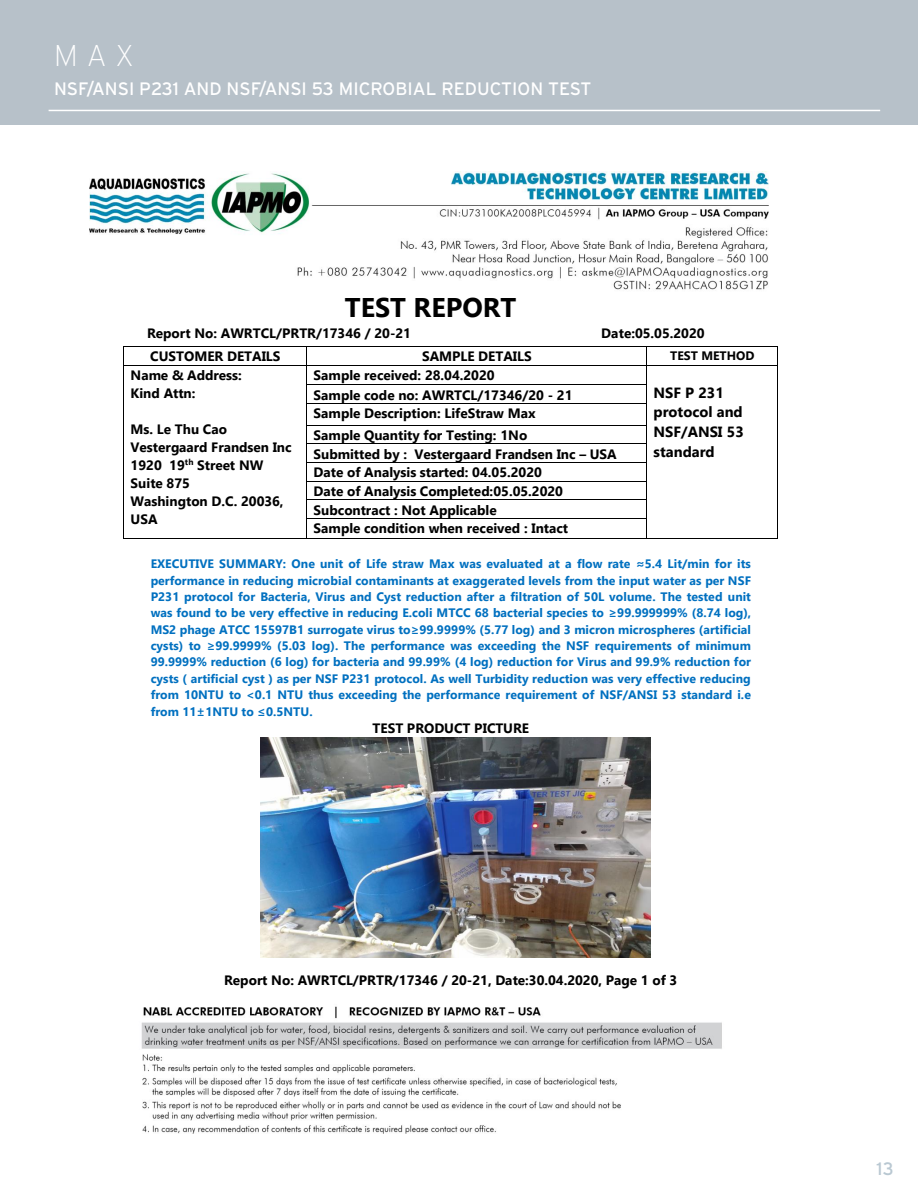
<style>
.page{position:relative;width:918px;height:1188px;background:#fff}
.page>*{position:absolute;margin:0;border:0;box-sizing:border-box;transform-origin:0 0}
.t1{font:200 30px "Interstate";color:#fff}
.t2{font:700 27px "Gadugi";color:#000}
.t3{font:18px "Interstate";color:#fff}
.t4{font:18px "Interstate";color:#b9c8d2}
.t5{font:700 14.7px/19.6px "Gadugi";color:#000}
.t6{font:700 13.65px/18px "Gadugi";color:#000}
.t7{font:700 12.3px/16.4px "Gadugi";color:#0070c0;text-align:justify}
.t8{font:700 12.3px "Gadugi";color:#000}
</style>
<div class="page">
<div style="left:0;top:0;width:918px;height:125px;background:#b7c1c9"></div>
<img style="left:90px;top:171px;width:679px;height:963px">
<hr style="left:124px;top:346px;width:182px;height:1px;background:#000">
<hr style="left:307px;top:346px;width:340px;height:1px;background:#000">
<hr style="left:647px;top:346px;width:130px;height:1px;background:#000">
<hr style="left:124px;top:365px;width:182px;height:1px;background:#000">
<hr style="left:307px;top:365px;width:340px;height:1px;background:#000">
<hr style="left:647px;top:365px;width:130px;height:1px;background:#000">
<hr style="left:307px;top:384px;width:340px;height:1px;background:#000">
<hr style="left:307px;top:403px;width:340px;height:1px;background:#000">
<hr style="left:307px;top:425px;width:340px;height:1px;background:#000">
<hr style="left:307px;top:444px;width:340px;height:1px;background:#000">
<hr style="left:307px;top:462px;width:340px;height:1px;background:#000">
<hr style="left:307px;top:481px;width:340px;height:1px;background:#000">
<hr style="left:307px;top:499px;width:340px;height:1px;background:#000">
<hr style="left:307px;top:518px;width:340px;height:1px;background:#000">
<svg style="left:124px;top:347px;width:1px;height:191px"></svg>
<hr style="left:124px;top:538px;width:182px;height:1px;background:#000">
<svg style="left:306px;top:346px;width:1px;height:193px"></svg>
<hr style="left:307px;top:538px;width:340px;height:1px;background:#000">
<svg style="left:647px;top:347px;width:1px;height:191px"></svg>
<hr style="left:647px;top:538px;width:130px;height:1px;background:#000">
<svg style="left:777px;top:346px;width:1px;height:193px"></svg>
<img style="left:260px;top:737px;width:391px;height:221px">
<hr style="left:49px;top:110px;width:831px;height:1px;background:#fff">
<h1 class="t1" style="left:54px;top:40px;width:82px">MAX</h1>
<h3 class="t3" style="left:54px;top:79px;width:539px">NSF/ANSI P231 AND NSF/ANSI 53 MICROBIAL REDUCTION TEST</h3>
<h2 class="t2" style="left:345px;top:291px;width:173px">TEST REPORT</h2>
<p class="t6" style="left:147px;top:324px;width:266px">Report No: AWRTCL/PRTR/17346 / 20-21</p>
<p class="t6" style="left:601px;top:324px;width:105px">Date:05.05.2020</p>
<p class="t6" style="left:150px;top:348px;width:132px">CUSTOMER DETAILS</p>
<p class="t6" style="left:422px;top:348px;width:111px">SAMPLE DETAILS</p>
<p class="t8" style="left:670px;top:348px;width:86px">TEST METHOD</p>
<p class="t6" style="left:131px;top:366px;width:113px">Name &amp; Address:<br>Kind Attn:</p>
<p class="t6" style="left:131px;top:420px;width:163px">Ms. Le Thu Cao<br>Vestergaard Frandsen Inc<br>1920 19<sup>th</sup> Street NW<br>Suite 875<br>Washington D.C. 20036,<br>USA</p>
<p class="t6" style="left:314px;top:366px;width:183px">Sample received: 28.04.2020</p>
<p class="t5" style="left:654px;top:383px;width:92px">NSF P 231 protocol and<br>NSF/ANSI 53 standard</p>
<p class="t6" style="left:314px;top:385px;width:260px;line-height:18.6px">Sample code no: AWRTCL/17346/20 - 21<br>Sample Description: LifeStraw Max</p>
<p class="t6" style="left:314px;top:426px;width:305px;line-height:18.6px">Sample Quantity for Testing: 1No<br>Submitted by : Vestergaard Frandsen Inc – USA Date of Analysis started: 04.05.2020<br>Date of Analysis Completed:05.05.2020<br>Subcontract : Not Applicable<br>Sample condition when received : Intact</p>
<p class="t7" style="left:151px;top:556px;width:602px">EXECUTIVE SUMMARY: One unit of Life straw Max was evaluated at a flow rate ≈5.4 Lit/min for its performance in reducing microbial contaminants at exaggerated levels from the input water as per NSF P231 protocol for Bacteria, Virus and Cyst reduction after a filtration of 50L volume. The tested unit was found to be very effective in reducing E.coli MTCC 68 bacterial species to ≥99.999999% (8.74 log), MS2 phage ATCC 15597B1 surrogate virus to≥99.9999% (5.77 log) and 3 micron microspheres (artificial cysts) to ≥99.9999% (5.03 log). The performance was exceeding the NSF requirements of minimum 99.9999% reduction (6 log) for bacteria and 99.99% (4 log) reduction for Virus and 99.9% reduction for cysts ( artificial cyst ) as per NSF P231 protocol. As well Turbidity reduction was very effective reducing from 10NTU to &lt;0.1 NTU thus exceeding the performance requirement of NSF/ANSI 53 standard i.e from 11±1NTU to ≤0.5NTU.</p>
<p class="t6" style="left:373px;top:719px;width:158px">TEST PRODUCT PICTURE</p>
<p class="t6" style="left:224px;top:971px;width:455px">Report No: AWRTCL/PRTR/17346 / 20-21, Date:30.04.2020, Page 1 of 3</p>
<h3 class="t4" style="left:877px;top:1159px;width:19px">13</h3>
</div>
